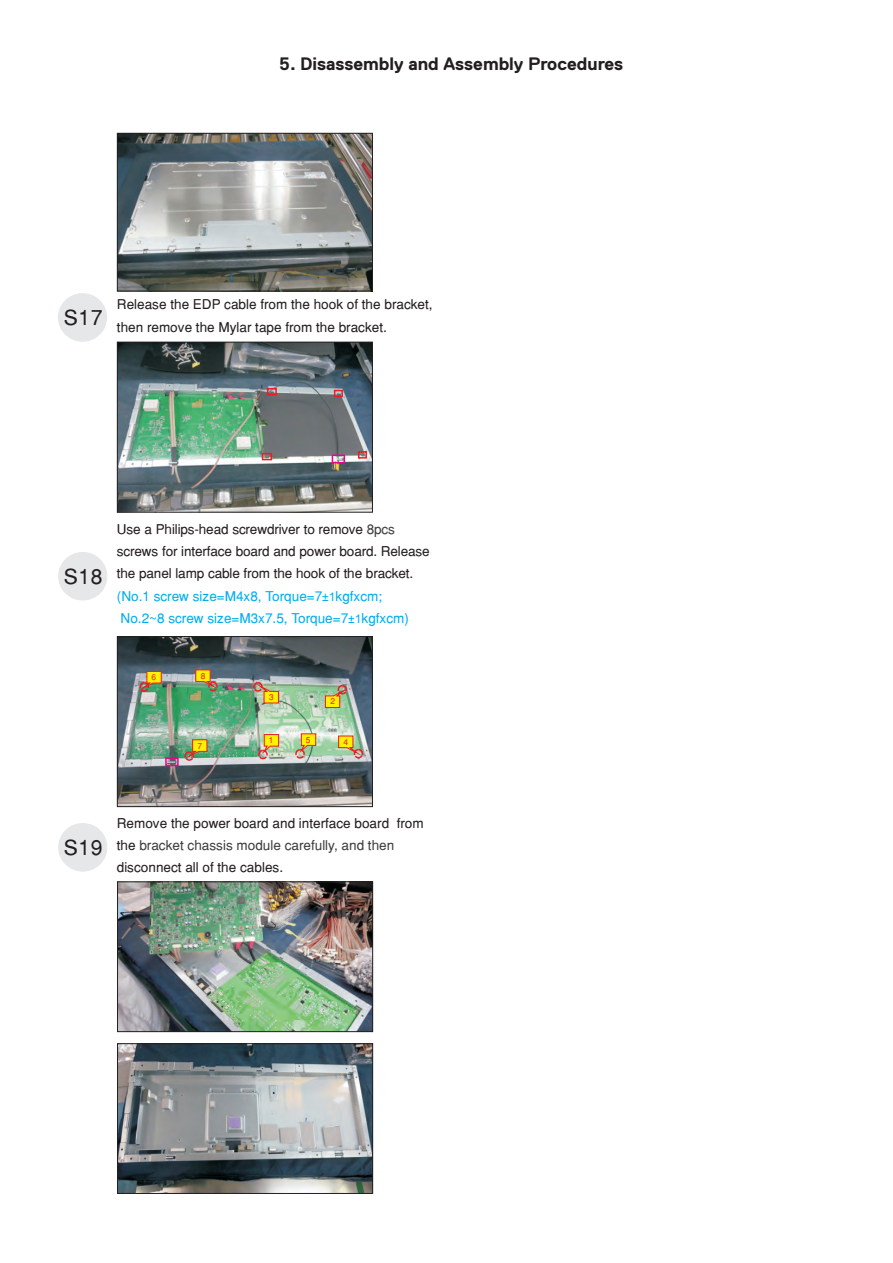
<style>
.page{position:relative;width:893px;height:1263px;background:#fff}
.page>*{position:absolute;margin:0;border:0;box-sizing:border-box;transform-origin:0 0}
.t1{font:21px "Helvetica";letter-spacing:.03em;color:#231f20}
.t2{font:700 18px "Dell Replica";color:#231f20}
.t3{font:13.5px/22.4px "Helvetica";color:#231f20}
.t4{font:8.25px "Helvetica";color:#ee1d23}
.s1{color:#3e3e3f}
.s2{color:#00aeef}
.s3{font-family:"Arial";font-size:12px;color:#00aeef}
</style>
<div class="page">
<div style="left:59px;top:552px;width:48px;height:48px;background:#e6e7e9;border:1px solid #e6e7e9;border-radius:50%"></div>
<div style="left:58px;top:293px;width:49px;height:48px;background:#e6e7e9;border:1px solid #e6e7e9;border-radius:50%"></div>
<img style="left:119px;top:135px;width:252px;height:154px">
<div style="left:117px;top:133px;width:256px;height:158px;border:1px solid #231f20"></div>
<img style="left:119px;top:344px;width:252px;height:166px">
<div style="left:117px;top:342px;width:256px;height:170px;border:1px solid #231f20"></div>
<div style="left:267px;top:388px;width:10px;height:7px;border:1px solid #ee1d23"></div>
<div style="left:262px;top:453px;width:10px;height:7px;border:1px solid #ee1d23"></div>
<div style="left:334px;top:390px;width:9px;height:7px;border:1px solid #ee1d23"></div>
<div style="left:358px;top:451px;width:9px;height:8px;border:1px solid #ee1d23"></div>
<div style="left:332px;top:455px;width:13px;height:8px;border:1px solid #ed028c"></div>
<img style="left:119px;top:638px;width:252px;height:167px">
<div style="left:117px;top:636px;width:256px;height:171px;border:1px solid #231f20"></div>
<svg style="left:261px;top:734px;width:18px;height:21px"></svg>
<div style="left:258px;top:750px;width:10px;height:9px;border:1px dashed #ee1d23;border-radius:50%"></div>
<svg style="left:253px;top:682px;width:26px;height:22px"></svg>
<svg style="left:338px;top:735px;width:25px;height:22px"></svg>
<svg style="left:325px;top:686px;width:25px;height:22px"></svg>
<svg style="left:136px;top:671px;width:26px;height:21px"></svg>
<div style="left:354px;top:749px;width:9px;height:9px;border:1px dashed #ee1d23;border-radius:50%"></div>
<div style="left:338px;top:685px;width:9px;height:9px;border:1px dashed #ee1d23;border-radius:50%"></div>
<div style="left:253px;top:682px;width:10px;height:10px;border:1px dashed #ee1d23;border-radius:50%"></div>
<div style="left:139px;top:682px;width:10px;height:10px;border:1px dashed #ee1d23;border-radius:50%"></div>
<svg style="left:195px;top:669px;width:26px;height:22px"></svg>
<svg style="left:182px;top:739px;width:26px;height:22px"></svg>
<svg style="left:298px;top:733px;width:18px;height:21px"></svg>
<div style="left:295px;top:749px;width:10px;height:10px;border:1px dashed #ee1d23;border-radius:50%"></div>
<div style="left:165px;top:757px;width:14px;height:9px;border:1px solid #ed028c"></div>
<div style="left:59px;top:823px;width:48px;height:48px;background:#e6e7e9;border:1px solid #e6e7e9;border-radius:50%"></div>
<img style="left:119px;top:884px;width:252px;height:146px">
<div style="left:117px;top:882px;width:256px;height:150px;border:1px solid #231f20"></div>
<img style="left:119px;top:1045px;width:252px;height:147px">
<div style="left:117px;top:1043px;width:256px;height:151px;border:1px solid #231f20"></div>
<h2 class="t2" style="left:279px;top:56px;width:345px">5. Disassembly and Assembly Procedures</h2>
<h1 class="t1" style="left:64px;top:309px;width:40px">S17</h1>
<p class="t3" style="left:117px;top:295px;width:317px">Release the EDP cable from the hook of the bracket, then remove the Mylar tape from the bracket.</p>
<h1 class="t1" style="left:64px;top:568px;width:40px">S18</h1>
<p class="t3" style="left:117px;top:519px;width:314px">Use a Philips-head screwdriver to remove <span class="s1">8pcs </span>screws for interface board and power board. Release the panel lamp cable from the hook of the bracket. <span class="s2">(No.1 screw size=M4x8, Torque=7</span><span class="s3">±1</span><span class="s2">kgfxcm;<br>No.2~8 screw size=M3x7.5, Torque=7</span><span class="s3">±1</span><span class="s2">kgfxcm)</span></p>
<p class="t4" style="left:151px;top:674px;width:6px">6</p>
<p class="t4" style="left:201px;top:673px;width:6px">8</p>
<p class="t4" style="left:197px;top:742px;width:6px">7</p>
<p class="t4" style="left:269px;top:694px;width:6px">3</p>
<p class="t4" style="left:269px;top:737px;width:6px">1</p>
<p class="t4" style="left:306px;top:736px;width:6px">5</p>
<p class="t4" style="left:331px;top:698px;width:6px">2</p>
<p class="t4" style="left:344px;top:739px;width:6px">4</p>
<h1 class="t1" style="left:64px;top:839px;width:40px">S19</h1>
<p class="t3" style="left:117px;top:813px;width:308px">Remove the power board and interface board from the <span class="s1">bracket chassis module carefully, and then </span>disconnect all of the cables.</p>
</div>
